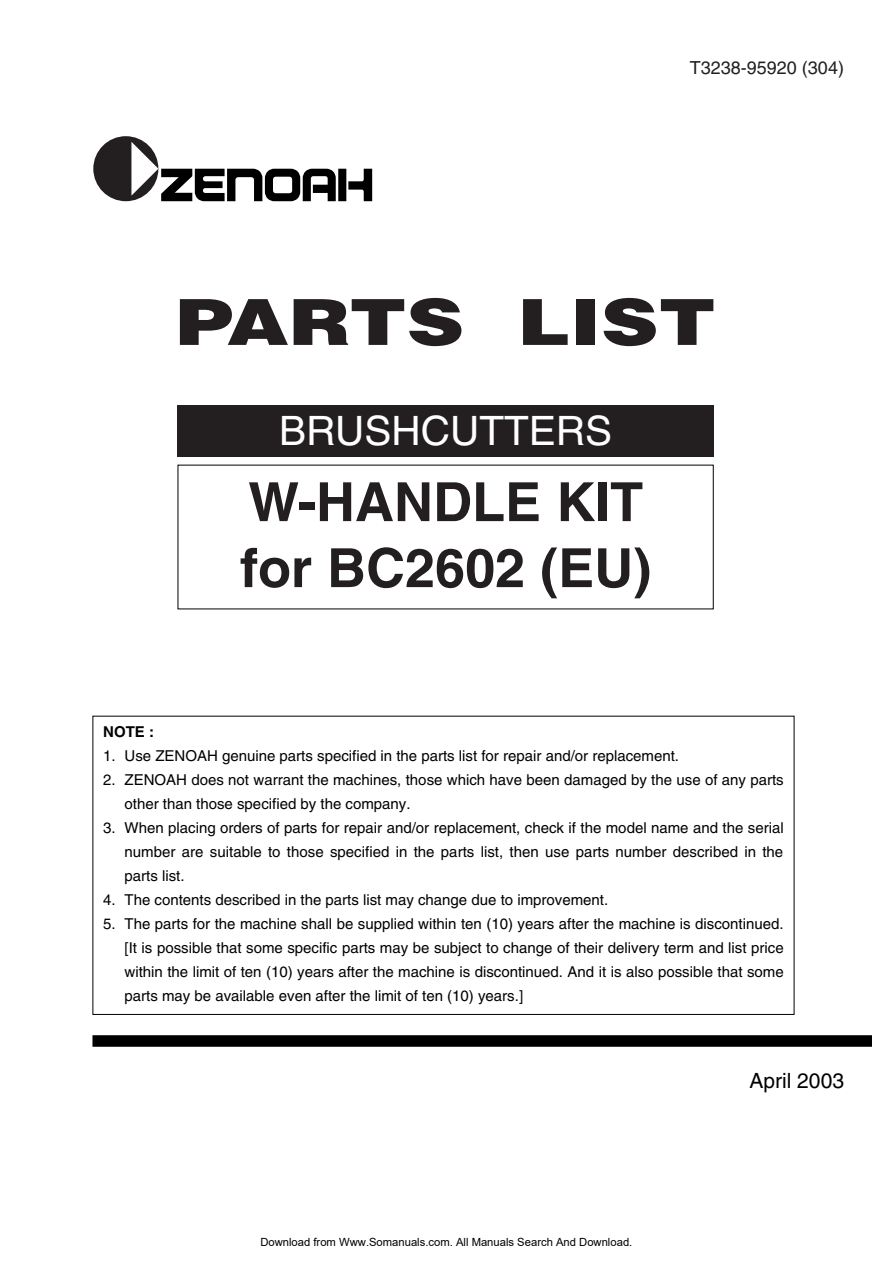
<style>
.page{position:relative;width:893px;height:1263px;background:#fff}
.page>*{position:absolute;margin:0;border:0;box-sizing:border-box;transform-origin:0 0}
.t1{font:900 63.6px "Helvetica";color:#231f20;scale:1.25 1}
.t2{font:700 54px/66px "Helvetica";color:#231f20}
.t3{font:40.5px "Helvetica";color:#fff}
.t4{font:21px "Helvetica";color:#000}
.t5{font:18px "Helvetica";color:#231f20}
.t6{font:15px/24px "Helvetica";color:#000;text-align:justify}
.t7{font:700 15px "Helvetica";color:#000}
.t8{font:11.25px "Arial";color:#000}
</style>
<div class="page">
<div style="left:93px;top:136px;width:65px;height:65px;background:#231f20;border-radius:50%"></div>
<svg style="left:131px;top:142px;width:241px;height:59px"></svg>
<div style="left:177px;top:405px;width:536px;height:51px;background:#231f20"></div>
<div style="left:92px;top:1035px;width:780px;height:12px;background:#000"></div>
<p class="t5" style="left:690px;top:61px;width:156px">T3238-95920 (304)</p>
<h1 class="t1" style="left:175px;top:299px;width:434px">PARTS LIST</h1>
<h3 class="t3" style="left:279px;top:416px;width:334px">BRUSHCUTTERS</h3>
<h2 class="t2" style="left:240px;top:474px;width:412px">W-HANDLE KIT for BC2602 (EU)</h2>
<p class="t7" style="left:103px;top:726px;width:52px">NOTE :</p>
<p class="t6" style="left:103px;top:745px;width:577px">1. Use ZENOAH genuine parts specified in the parts list for repair and/or replacement.</p>
<p class="t6" style="left:124px;top:769px;width:660px;text-indent:-21px">2. ZENOAH does not warrant the machines, those which have been damaged by the use of any parts other than those specified by the company.</p>
<p class="t6" style="left:124px;top:817px;width:660px;text-indent:-21px">3. When placing orders of parts for repair and/or replacement, check if the model name and the serial number are suitable to those specified in the parts list, then use parts number described in the parts list.</p>
<p class="t6" style="left:103px;top:889px;width:506px">4. The contents described in the parts list may change due to improvement.</p>
<p class="t6" style="left:124px;top:913px;width:660px;text-indent:-21px">5. The parts for the machine shall be supplied within ten (10) years after the machine is discontinued. [It is possible that some specific parts may be subject to change of their delivery term and list price within the limit of ten (10) years after the machine is discontinued. And it is also possible that some parts may be available even after the limit of ten (10) years.]</p>
<p class="t8" style="left:260px;top:1235px;width:373px">Download from Www.Somanuals.com. All Manuals Search And Download.</p>
<h3 class="t4" style="left:749px;top:1073px;width:96px">April 2003</h3>
</div>
